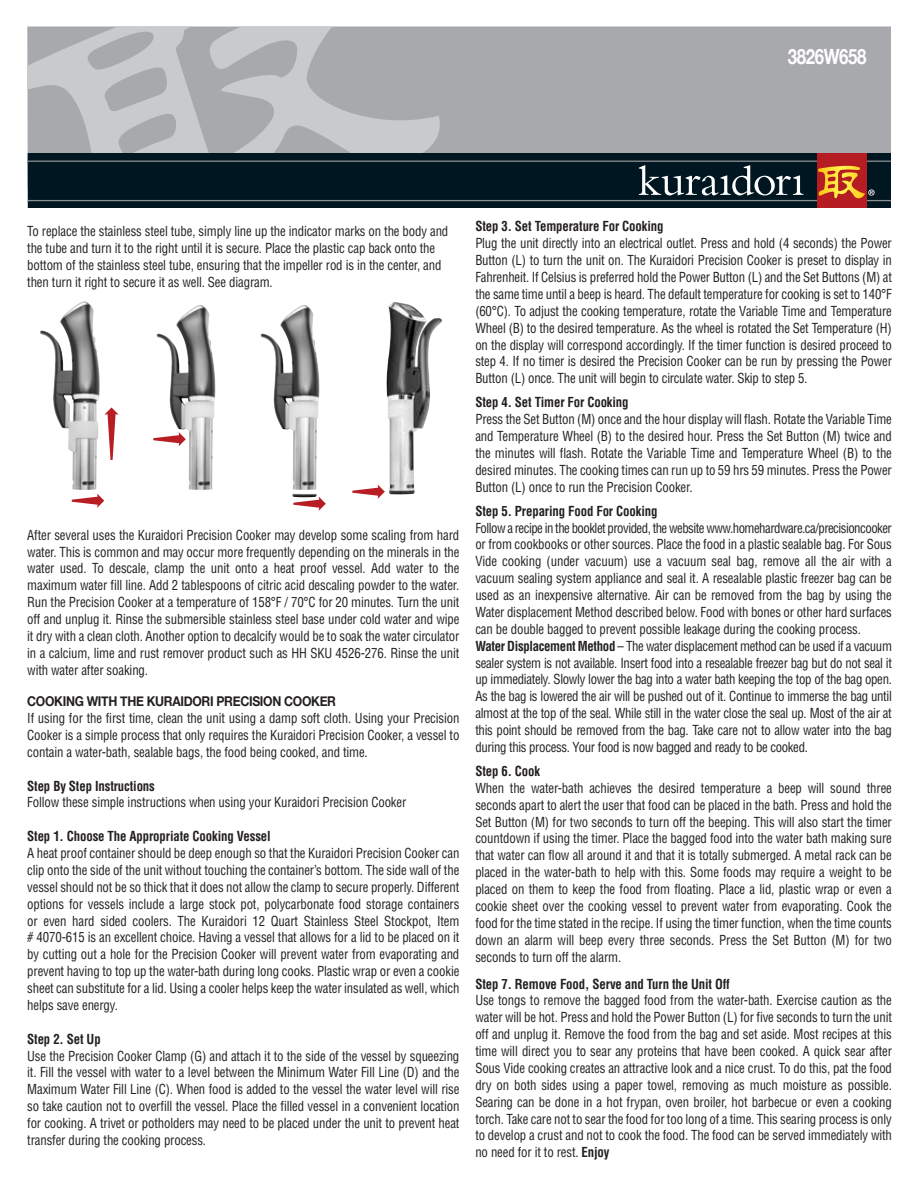
<style>
.page{position:relative;width:916px;height:1188px;background:#fff}
.page>*{position:absolute;margin:0;border:0;box-sizing:border-box;transform-origin:0 0}
.t1{font:700 21px "Helvetica Neue";letter-spacing:-.025em;color:#fff;scale:.8 1}
.t2{font:condensed 13.5px/16.8px "Helvetica";letter-spacing:-.01em;color:#231f20;text-align:justify;scale:.95 1}
.t3{font:700 condensed 13.5px "Helvetica";letter-spacing:-.01em;color:#231f20;scale:.95 1}
.t4{font:700 13.5px "Helvetica Neue";letter-spacing:-.025em;color:#231f20;scale:.9 1}
.s1{font-weight:700}
</style>
<div class="page">
<div style="left:27px;top:26px;width:864px;height:162px;background:#a7a9ac"></div>
<svg style="left:27px;top:26px;width:421px;height:128px"></svg>
<div style="left:27px;top:154px;width:864px;height:54px;background:#001722"></div>
<hr style="left:27px;top:161px;width:864px;height:1px;background:#8d9090">
<hr style="left:27px;top:200px;width:864px;height:1px;background:#8d9090">
<div style="left:817px;top:154px;width:49px;height:54px;background:#b61d22"></div>
<svg style="left:639px;top:165px;width:164px;height:30px"></svg>
<svg style="left:818px;top:166px;width:56px;height:33px"></svg>
<img style="left:40px;top:301px;width:60px;height:189px">
<svg style="left:72px;top:494px;width:32px;height:14px"></svg>
<svg style="left:104px;top:407px;width:15px;height:53px"></svg>
<img style="left:156px;top:305px;width:59px;height:185px">
<img style="left:260px;top:305px;width:59px;height:192px">
<img style="left:386px;top:302px;width:56px;height:193px">
<svg style="left:293px;top:497px;width:33px;height:14px"></svg>
<svg style="left:352px;top:485px;width:33px;height:14px"></svg>
<h1 class="t1" style="left:788px;top:40px;width:100px">3826W658</h1>
<p class="t2" style="left:27px;top:222px;width:445px;text-align:left">To replace the stainless steel tube, simply line up the indicator marks on the body and the tube and turn it to the right until it is secure. Place the plastic cap back onto the bottom of the stainless steel tube, ensuring that the impeller rod is in the center, and then turn it right to secure it as well. See diagram.</p>
<p class="t2" style="left:27px;top:526px;width:456px">After several uses the Kuraidori Precision Cooker may develop some scaling from hard water. This is common and may occur more frequently depending on the minerals in the water used. To descale, clamp the unit onto a heat proof vessel. Add water to the maximum water fill line. Add 2 tablespoons of citric acid descaling powder to the water.<br>Run the Precision Cooker at a temperature of 158°F / 70°C for 20 minutes. Turn the unit off and unplug it. Rinse the submersible stainless steel base under cold water and wipe it dry with a clean cloth. Another option to decalcify would be to soak the water circulator in a calcium, lime and rust remover product such as HH SKU 4526-276. Rinse the unit with water after soaking.</p>
<p class="t4" style="left:27px;top:691px;width:345px">COOKING WITH THE KURAIDORI PRECISION COOKER</p>
<p class="t2" style="left:27px;top:709px;width:456px">If using for the first time, clean the unit using a damp soft cloth. Using your Precision Cooker is a simple process that only requires the Kuraidori Precision Cooker, a vessel to contain a water-bath, sealable bags, the food being cooked, and time.</p>
<p class="t3" style="left:27px;top:777px;width:136px">Step By Step Instructions</p>
<p class="t2" style="left:27px;top:794px;width:401px">Follow these simple instructions when using your Kuraidori Precision Cooker</p>
<p class="t3" style="left:27px;top:828px;width:258px">Step 1. Choose The Appropriate Cooking Vessel</p>
<p class="t2" style="left:27px;top:844px;width:456px">A heat proof container should be deep enough so that the Kuraidori Precision Cooker can clip onto the side of the unit without touching the container’s bottom. The side wall of the vessel should not be so thick that it does not allow the clamp to secure properly. Different options for vessels include a large stock pot, polycarbonate food storage containers or even hard sided coolers. The Kuraidori 12 Quart Stainless Steel Stockpot, Item # 4070-615 is an excellent choice. Having a vessel that allows for a lid to be placed on it by cutting out a hole for the Precision Cooker will prevent water from evaporating and prevent having to top up the water-bath during long cooks. Plastic wrap or even a cookie sheet can substitute for a lid. Using a cooler helps keep the water insulated as well, which helps save energy.</p>
<p class="t3" style="left:27px;top:1031px;width:79px">Step 2. Set Up</p>
<p class="t2" style="left:27px;top:1047px;width:456px">Use the Precision Cooker Clamp (G) and attach it to the side of the vessel by squeezing it. Fill the vessel with water to a level between the Minimum Water Fill Line (D) and the Maximum Water Fill Line (C). When food is added to the vessel the water level will rise so take caution not to overfill the vessel. Place the filled vessel in a convenient location for cooking. A trivet or potholders may need to be placed under the unit to prevent heat transfer during the cooking process.</p>
<p class="t3" style="left:475px;top:218px;width:200px">Step 3. Set Temperature For Cooking</p>
<p class="t2" style="left:475px;top:235px;width:440px">Plug the unit directly into an electrical outlet. Press and hold (4 seconds) the Power Button (L) to turn the unit on. The Kuraidori Precision Cooker is preset to display in Fahrenheit. If Celsius is preferred hold the Power Button (L) and the Set Buttons (M) at the same time until a beep is heard. The default temperature for cooking is set to 140°F (60°C). To adjust the cooking temperature, rotate the Variable Time and Temperature Wheel (B) to the desired temperature. As the wheel is rotated the Set Temperature (H) on the display will correspond accordingly. If the timer function is desired proceed to step 4. If no timer is desired the Precision Cooker can be run by pressing the Power Button (L) once. The unit will begin to circulate water. Skip to step 5.</p>
<p class="t3" style="left:475px;top:394px;width:163px">Step 4. Set Timer For Cooking</p>
<p class="t2" style="left:475px;top:411px;width:440px">Press the Set Button (M) once and the hour display will flash. Rotate the Variable Time and Temperature Wheel (B) to the desired hour. Press the Set Button (M) twice and the minutes will flash. Rotate the Variable Time and Temperature Wheel (B) to the desired minutes. The cooking times can run up to 59 hrs 59 minutes. Press the Power Button (L) once to run the Precision Cooker.</p>
<p class="t3" style="left:475px;top:503px;width:193px">Step 5. Preparing Food For Cooking</p>
<p class="t2" style="left:475px;top:519px;width:440px;text-align:left">Follow a recipe in the booklet provided, the website www.homehardware.ca/precisioncooker or from cookbooks or other sources. Place the food in a plastic sealable bag. For Sous Vide cooking (under vacuum) use a vacuum seal bag, remove all the air with a vacuum sealing system appliance and seal it. A resealable plastic freezer bag can be used as an inexpensive alternative. Air can be removed from the bag by using the Water displacement Method described below. Food with bones or other hard surfaces can be double bagged to prevent possible leakage during the cooking process.<br><span class="s1">Water Displacement Method</span> – The water displacement method can be used if a vacuum sealer system is not available. Insert food into a resealable freezer bag but do not seal it up immediately. Slowly lower the bag into a water bath keeping the top of the bag open.<br>As the bag is lowered the air will be pushed out of it. Continue to immerse the bag until almost at the top of the seal. While still in the water close the seal up. Most of the air at this point should be removed from the bag. Take care not to allow water into the bag during this process. Your food is now bagged and ready to be cooked.</p>
<p class="t3" style="left:475px;top:763px;width:70px">Step 6. Cook</p>
<p class="t2" style="left:475px;top:779px;width:440px">When the water-bath achieves the desired temperature a beep will sound three seconds apart to alert the user that food can be placed in the bath. Press and hold the Set Button (M) for two seconds to turn off the beeping. This will also start the timer countdown if using the timer. Place the bagged food into the water bath making sure that water can flow all around it and that it is totally submerged. A metal rack can be placed in the water-bath to help with this. Some foods may require a weight to be placed on them to keep the food from floating. Place a lid, plastic wrap or even a cookie sheet over the cooking vessel to prevent water from evaporating. Cook the food for the time stated in the recipe. If using the timer function, when the time counts down an alarm will beep every three seconds. Press the Set Button (M) for two seconds to turn off the alarm.</p>
<p class="t3" style="left:475px;top:976px;width:269px">Step 7. Remove Food, Serve and Turn the Unit Off</p>
<p class="t2" style="left:475px;top:992px;width:440px">Use tongs to remove the bagged food from the water-bath. Exercise caution as the water will be hot. Press and hold the Power Button (L) for five seconds to turn the unit off and unplug it. Remove the food from the bag and set aside. Most recipes at this time will direct you to sear any proteins that have been cooked. A quick sear after Sous Vide cooking creates an attractive look and a nice crust. To do this, pat the food dry on both sides using a paper towel, removing as much moisture as possible.<br>Searing can be done in a hot frypan, oven broiler, hot barbecue or even a cooking torch. Take care not to sear the food for too long of a time. This searing process is only to develop a crust and not to cook the food. The food can be served immediately with no need for it to rest. <span class="s1">Enjoy</span></p>
</div>
